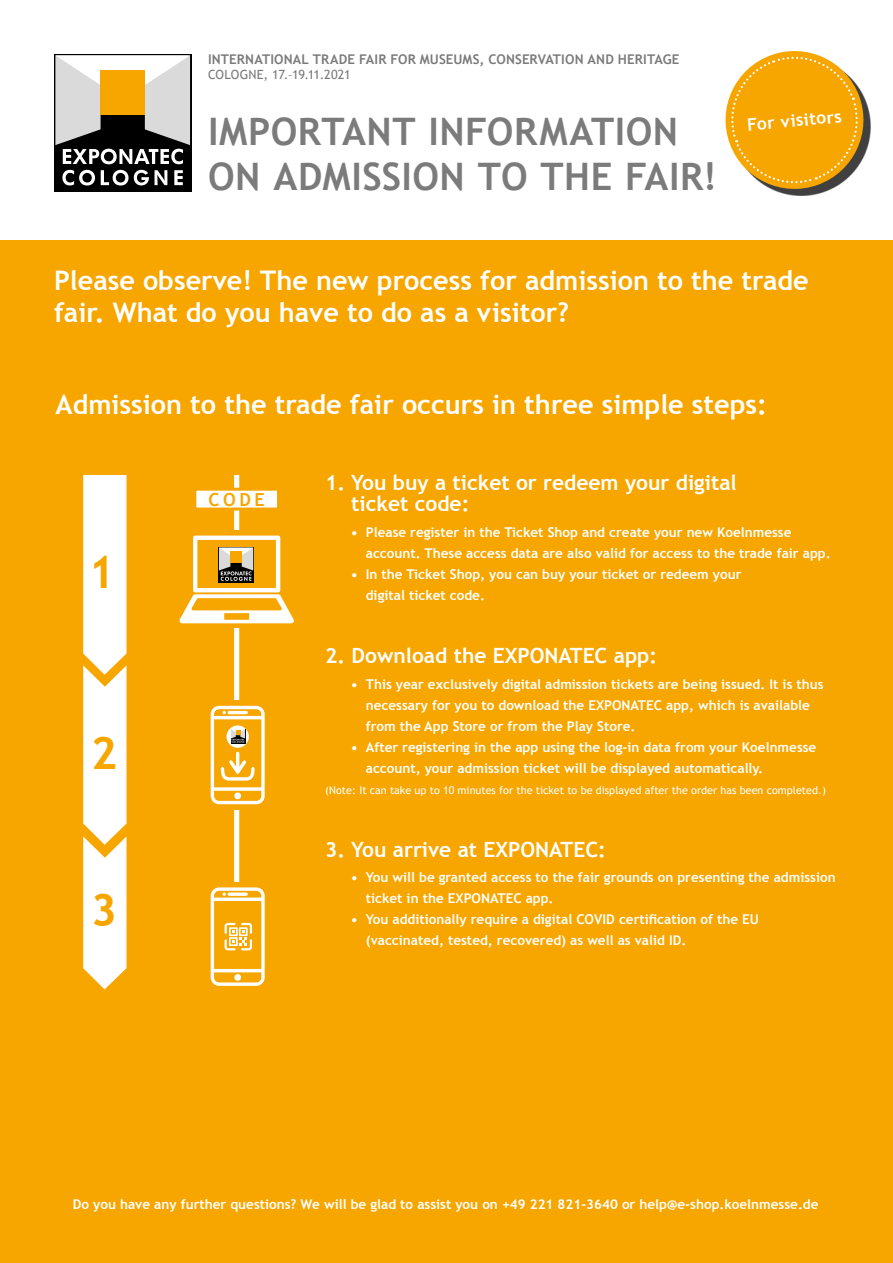
<style>
.page{position:relative;width:893px;height:1263px;background:#fff}
.page>*{position:absolute;margin:0;border:0;box-sizing:border-box;transform-origin:0 0}
.t1{font:700 45px "Trebuchet MS";color:#f7a600}
.t2{font:700 37.95px/45.5px "Trebuchet MS";letter-spacing:.015em;color:#7c7b7b}
.t3{font:700 27px/32.4px "Trebuchet MS";color:#fff}
.t4{font:700 21px/21px "Trebuchet MS";color:#fff}
.t5{font:700 18px "Trebuchet MS";color:#f7a600}
.t6{font:700 17.4px "Trebuchet MS";color:#fff}
.t7{font:700 13.5px/21px "Trebuchet MS";color:#fff}
.t8{font:700 13.35px "Trebuchet MS";letter-spacing:.01em;color:#7c7b7b}
.t9{font:12.75px "Trebuchet MS";letter-spacing:.005em;color:#7c7b7b}
.t10{font:10.8px "Trebuchet MS";color:#fff}
</style>
<div class="page">
<div style="left:0;top:240px;width:893px;height:1023px;background:#f7a600"></div>
<svg style="left:725px;top:51px;width:146px;height:145px"></svg>
<div style="left:54px;top:54px;width:137px;height:137px;background:#000"></div>
<svg style="left:55px;top:55px;width:135px;height:109px"></svg>
<svg style="left:62px;top:170px;width:33px;height:16px"></svg>
<svg style="left:101px;top:170px;width:48px;height:16px"></svg>
<svg style="left:155px;top:170px;width:12px;height:15px"></svg>
<svg style="left:174px;top:170px;width:9px;height:15px"></svg>
<div style="left:101px;top:70px;width:44px;height:44px;background:#f7a600"></div>
<svg style="left:83px;top:475px;width:43px;height:514px;background:#fef8ec"></svg>
<div style="left:234px;top:475px;width:5px;height:512px;background:#fff"></div>
<div style="left:193px;top:488px;width:87px;height:23px;background:#fff;border:3px solid #f7a600"></div>
<svg style="left:207px;top:531px;width:58px;height:97px"></svg>
<div style="left:207px;top:882px;width:61px;height:109px;background:#f7a600"></div>
<svg style="left:211px;top:887px;width:54px;height:99px"></svg>
<svg style="left:210px;top:700px;width:48px;height:110px"></svg>
<svg style="left:179px;top:536px;width:115px;height:87px"></svg>
<div style="left:230px;top:551px;width:12px;height:12px;background:#f7a600"></div>
<svg style="left:211px;top:706px;width:54px;height:98px"></svg>
<p class="t8" style="left:208px;top:50px;width:473px">INTERNATIONAL TRADE FAIR FOR MUSEUMS, CONSERVATION AND HERITAGE</p>
<p class="t9" style="left:208px;top:67px;width:144px">COLOGNE, 17.–19.11.2021</p>
<h2 class="t2" style="left:208px;top:108px;width:510px">IMPORTANT INFORMATION<br>ON ADMISSION TO THE FAIR!</h2>
<p class="t6" style="left:746px;top:114px;width:96px;rotate:-5deg">For visitors</p>
<h3 class="t3" style="left:54px;top:264px;width:756px">Please observe! The new process for admission to the trade fair. What do you have to do as a visitor?</h3>
<h3 class="t3" style="left:56px;top:388px;width:713px">Admission to the trade fair occurs in three simple steps:</h3>
<h1 class="t1" style="left:88px;top:544px;width:28px">1</h1>
<h1 class="t1" style="left:91px;top:724px;width:28px">2</h1>
<h1 class="t1" style="left:91px;top:882px;width:28px">3</h1>
<h3 class="t5" style="left:209px;top:488px;width:58px">CODE</h3>
<h3 class="t4" style="left:351px;top:472px;width:387px;text-indent:-26px">1. You buy a ticket or redeem your digital ticket code:</h3>
<p class="t7" style="left:366px;top:522px;width:466px;text-indent:-15px">• Please register in the Ticket Shop and create your new Koelnmesse account. These access data are also valid for access to the trade fair app.</p>
<p class="t7" style="left:366px;top:564px;width:377px;text-indent:-15px">• In the Ticket Shop, you can buy your ticket or redeem your digital ticket code.</p>
<h3 class="t4" style="left:325px;top:645px;width:333px">2. Download the EXPONATEC app:</h3>
<p class="t7" style="left:366px;top:673px;width:459px;text-indent:-15px">• This year exclusively digital admission tickets are being issued. It is thus necessary for you to download the EXPONATEC app, which is available from the App Store or from the Play Store.</p>
<p class="t7" style="left:366px;top:736px;width:452px;text-indent:-15px">• After registering in the app using the log-in data from your Koelnmesse account, your admission ticket will be displayed automatically.</p>
<p class="t10" style="left:325px;top:783px;width:502px">(Note: It can take up to 10 minutes for the ticket to be displayed after the order has been completed.)</p>
<h3 class="t4" style="left:325px;top:838px;width:282px">3. You arrive at EXPONATEC:</h3>
<p class="t7" style="left:366px;top:867px;width:471px;text-indent:-15px">• You will be granted access to the fair grounds on presenting the admission ticket in the EXPONATEC app.</p>
<p class="t7" style="left:366px;top:909px;width:395px;text-indent:-15px">• You additionally require a digital COVID certification of the EU (vaccinated, tested, recovered) as well as valid ID.</p>
<p class="t7" style="left:73px;top:1194px;width:747px">Do you have any further questions? We will be glad to assist you on +49 221 821-3640 or help@e-shop.koelnmesse.de</p>
</div>
